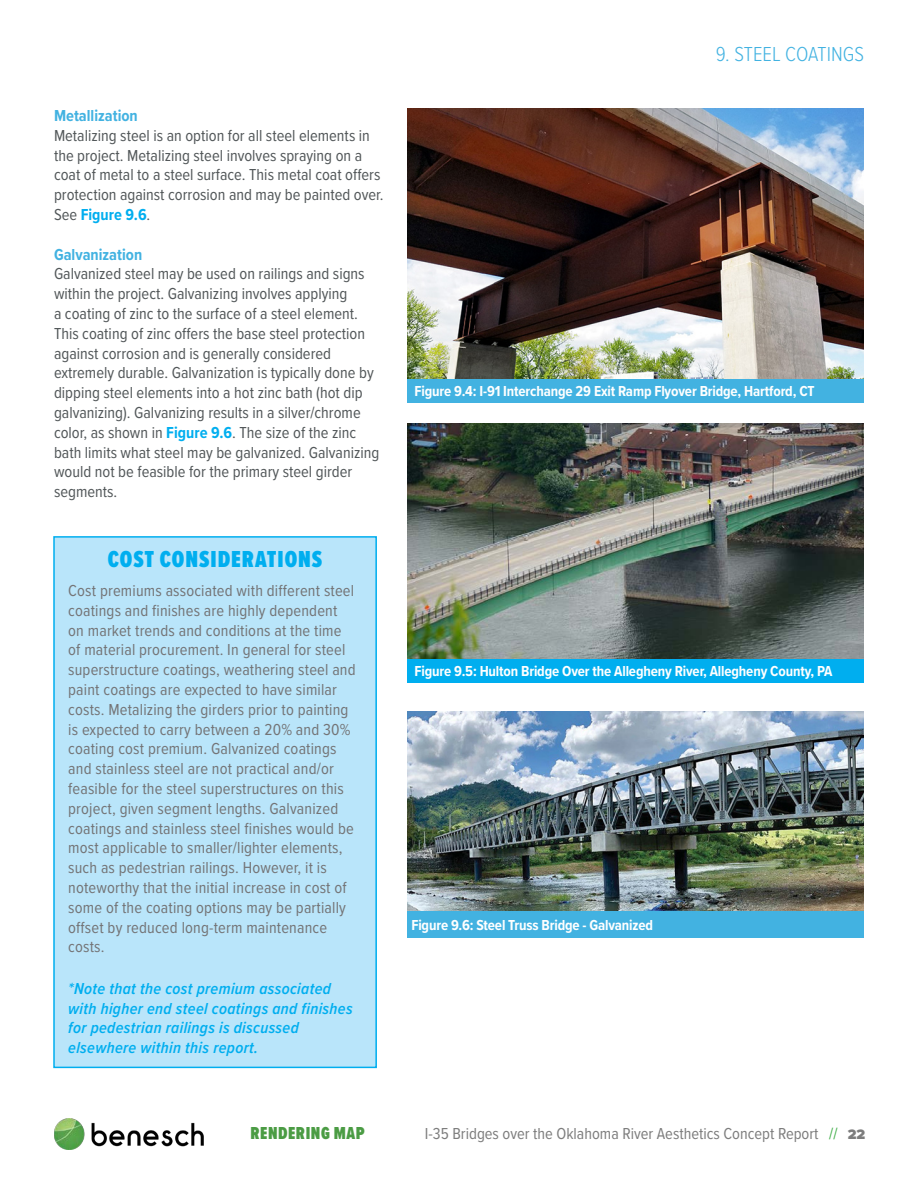
<style>
.page{position:relative;width:918px;height:1188px;background:#fff}
.page>*{position:absolute;margin:0;border:0;box-sizing:border-box;transform-origin:0 0}
.t1{font:900 24px "Proxima Nova Ex Cn";letter-spacing:.04em;color:#00aeef}
.t2{font:300 21px "Proxima Nova Cond";color:#42b2e1}
.t3{font:900 18px "Proxima Nova Ex Cn";letter-spacing:.03em;color:#4b9c44}
.t4{font:16.5px/19.8px "Proxima Nova Cond";letter-spacing:.01em;color:#747476}
.t5{font:16.5px/19.8px "Proxima Nova Cond";color:#525759}
.t6{font:italic 600 16.5px/19.8px "Proxima Nova Cond";letter-spacing:.02em;color:#00aeef}
.t7{font:16.5px "Proxima Nova Cond";color:#7d7d7d}
.t8{font:700 16.5px "Proxima Nova Cond";color:#42b2e1}
.Org_Chart_-_White_He{font:700 15px "Proxima Nova Cond";letter-spacing:-.01em;color:#fff}
.s1{font-weight:700;color:#00aeef}
.s2{color:#40ae49}
.s3{font-family:"Proxima Nova";font-weight:900;font-size:14.25px}
</style>
<div class="page">
<img style="left:54px;top:1119px;width:150px;height:30px">
<img style="left:408px;top:423px;width:456px;height:237px">
<div style="left:408px;top:660px;width:456px;height:23px;background:#00aeef"></div>
<img style="left:408px;top:712px;width:456px;height:200px">
<div style="left:408px;top:912px;width:456px;height:26px;background:#42b2e1"></div>
<img style="left:408px;top:108px;width:456px;height:271px">
<div style="left:408px;top:379px;width:456px;height:24px;background:#42b2e1"></div>
<div style="left:54px;top:537px;width:322px;height:530px;background:#b9e5fa"></div>
<div style="left:53px;top:536px;width:324px;height:532px;border:2px solid #00aeef"></div>
<p class="t8" style="left:54px;top:103px;width:85px">Metallization</p>
<p class="t5" style="left:54px;top:125px;width:331px">Metalizing steel is an option for all steel elements in the project. Metalizing steel involves spraying on a coat of metal to a steel surface. This metal coat offers protection against corrosion and may be painted over.<br>See <span class="s1">Figure 9.6</span>.</p>
<p class="t8" style="left:54px;top:242px;width:90px">Galvanization</p>
<p class="t5" style="left:54px;top:263px;width:327px">Galvanized steel may be used on railings and signs within the project. Galvanizing involves applying<br>a coating of zinc to the surface of a steel element.<br>This coating of zinc offers the base steel protection against corrosion and is generally considered extremely durable. Galvanization is typically done by dipping steel elements into a hot zinc bath (hot dip galvanizing). Galvanizing results in a silver/chrome color, as shown in <span class="s1">Figure 9.6</span>. The size of the zinc bath limits what steel may be galvanized. Galvanizing would not be feasible for the primary steel girder segments.</p>
<p class="t1" style="left:108px;top:542px;width:216px">COST CONSIDERATIONS</p>
<p class="t4" style="left:68px;top:580px;width:289px">Cost premiums associated with different steel coatings and finishes are highly dependent on market trends and conditions at the time of material procurement. In general for steel superstructure coatings, weathering steel and paint coatings are expected to have similar costs. Metalizing the girders prior to painting is expected to carry between a 20% and 30% coating cost premium. Galvanized coatings and stainless steel are not practical and/or feasible for the steel superstructures on this project, given segment lengths. Galvanized coatings and stainless steel finishes would be most applicable to smaller/lighter elements, such as pedestrian railings. However, it is noteworthy that the initial increase in cost of some of the coating options may be partially offset by reduced long-term maintenance costs.</p>
<p class="t6" style="left:68px;top:978px;width:286px">*Note that the cost premium associated with higher end steel coatings and finishes for pedestrian railings is discussed elsewhere within this report.</p>
<p class="t3" style="left:251px;top:1120px;width:116px">RENDERING MAP</p>
<p class="t2" style="left:716px;top:39px;width:150px">9. STEEL COATINGS</p>
<p class="Org_Chart_-_White_He" style="left:415px;top:380px;width:402px">Figure 9.4: I-91 Interchange 29 Exit Ramp Flyover Bridge, Hartford, CT</p>
<p class="Org_Chart_-_White_He" style="left:415px;top:660px;width:419px">Figure 9.5: Hulton Bridge Over the Allegheny River, Allegheny County, PA</p>
<p class="Org_Chart_-_White_He" style="left:411px;top:914px;width:243px">Figure 9.6: Steel Truss Bridge - Galvanized</p>
<p class="t7" style="left:425px;top:1122px;width:442px">I-35 Bridges over the Oklahoma River Aesthetics Concept Report <span class="s2">//</span> <span class="s3">22</span></p>
</div>
